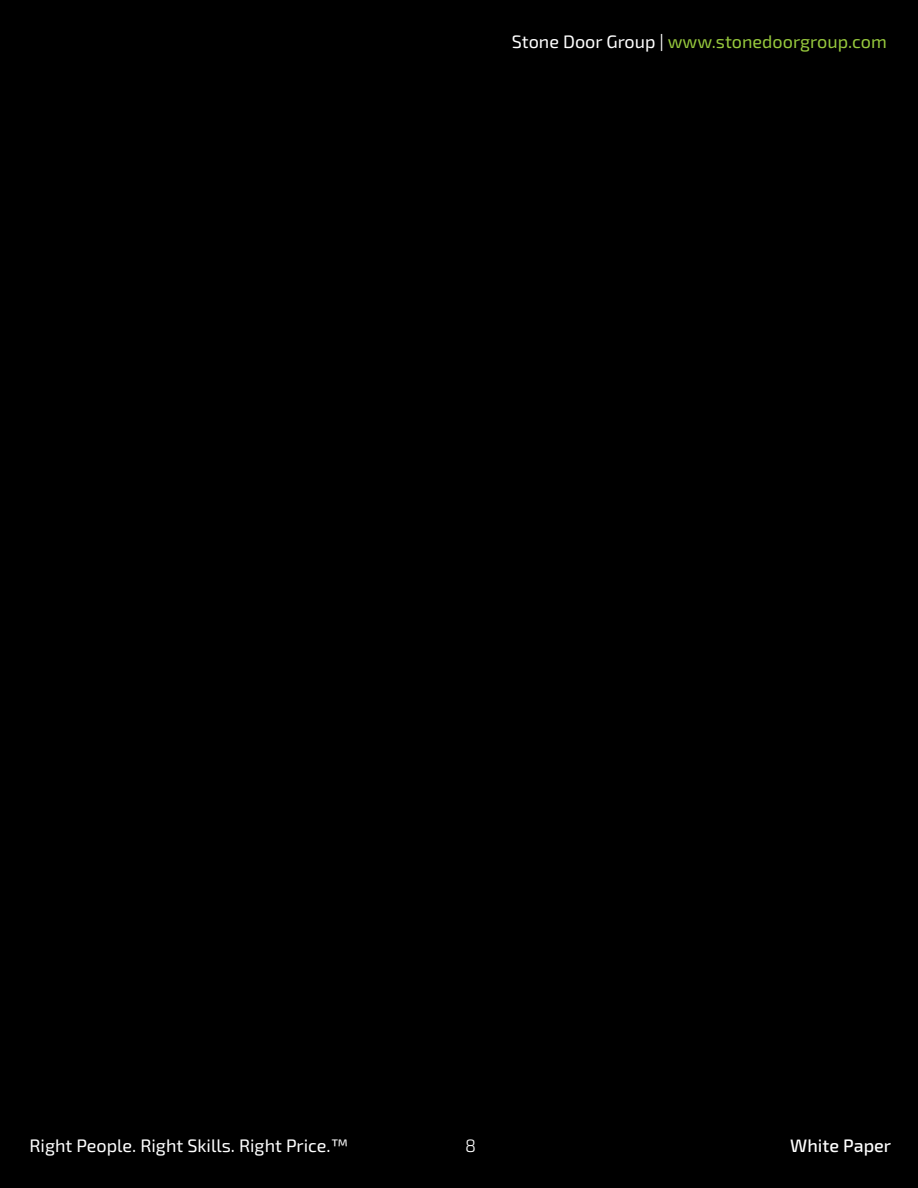
<style>
.page{position:relative;width:918px;height:1188px;background:#000}
.page>*{position:absolute;margin:0;border:0;box-sizing:border-box;transform-origin:0 0}
.t1{font:18px "Exo 2.0";color:#97c93d}
.t2{font:18px "Exo 2.0";color:#fff}
.t3{font:500 18px "Exo 2.0";color:#fff}
.t4{font:300 18px "Exo 2.0";color:#fff}
.s1{color:#fff}
.s2{color:#000}
</style>
<div class="page">
<p class="t1" style="left:512px;top:31px;width:381px"><span class="s1">Stone Door Group |</span> www.stonedoorgroup.com<span class="s2">.</span></p>
<p class="t2" style="left:29px;top:1135px;width:320px">Right People. Right Skills. Right Price.™</p>
<p class="t4" style="left:465px;top:1135px;width:12px">8</p>
<p class="t3" style="left:790px;top:1135px;width:102px">White Paper</p>
</div>
